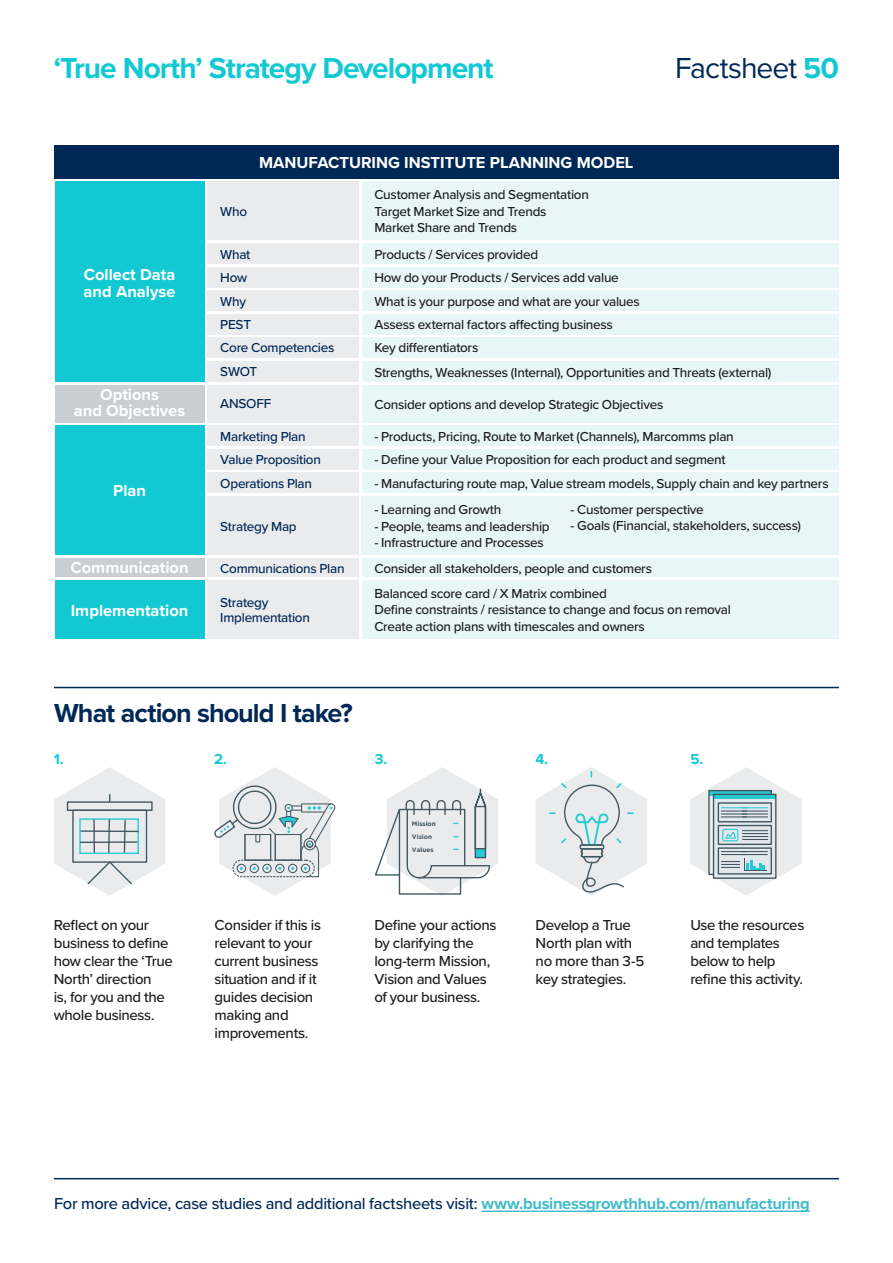
<style>
.page{position:relative;width:893px;height:1263px;background:#fff}
.page>*{position:absolute;margin:0;border:0;box-sizing:border-box;transform-origin:0 0}
.t1{font:700 30px "Proxima Nova";letter-spacing:-.035em;color:#12c9d3}
.t2{font:30px "Proxima Nova";letter-spacing:-.035em;color:#002856}
.t3{font:700 27px "Proxima Nova";letter-spacing:-.035em;color:#002856}
.t4{font:700 16.5px/16.5px "Proxima Nova";color:#fff}
.t5{font:500 16.5px "Proxima Nova";letter-spacing:-.015em;color:#002856}
.t6{font:500 15px/18px "Proxima Nova";letter-spacing:-.025em;color:#1d1d1b}
.t7{font:700 15px "Proxima Nova";color:#12c9d3}
.t8{font:500 13.5px/23.5px "Proxima Nova";letter-spacing:-.02em;color:#1d1d1b}
.t9{font:500 13.5px/23.4px "Proxima Nova";letter-spacing:-.02em;color:#002856}
.t10{font:700 6.45px/12.8px "Gotham";color:#405762}
.s1{font-weight:700;color:#12c9d3}
.s2{font-weight:700;color:#41bbc9}
</style>
<div class="page">
<div style="left:208px;top:181px;width:151px;height:59px;background:#e9ebed"></div>
<div style="left:208px;top:385px;width:151px;height:37px;background:#e9ebed"></div>
<div style="left:55px;top:385px;width:150px;height:37px;background:#cacdd2"></div>
<div style="left:362px;top:385px;width:477px;height:37px;background:#e9f6f8"></div>
<div style="left:208px;top:558px;width:151px;height:19px;background:#e9ebed"></div>
<div style="left:55px;top:558px;width:150px;height:19px;background:#cacdd2"></div>
<div style="left:362px;top:558px;width:477px;height:19px;background:#e9f6f8"></div>
<div style="left:55px;top:145px;width:784px;height:33px;background:#002856"></div>
<div style="left:55px;top:181px;width:150px;height:201px;background:#12c9d3"></div>
<div style="left:55px;top:426px;width:150px;height:129px;background:#12c9d3"></div>
<div style="left:55px;top:580px;width:150px;height:59px;background:#12c9d3"></div>
<div style="left:208px;top:361px;width:151px;height:21px;background:#e9ebed"></div>
<div style="left:208px;top:338px;width:151px;height:20px;background:#e9ebed"></div>
<div style="left:208px;top:314px;width:151px;height:20px;background:#e9ebed"></div>
<div style="left:208px;top:291px;width:151px;height:20px;background:#e9ebed"></div>
<div style="left:208px;top:267px;width:151px;height:20px;background:#e9ebed"></div>
<div style="left:208px;top:243px;width:151px;height:21px;background:#e9ebed"></div>
<div style="left:362px;top:181px;width:477px;height:59px;background:#e9f6f8"></div>
<div style="left:208px;top:496px;width:151px;height:59px;background:#e9ebed"></div>
<div style="left:362px;top:496px;width:477px;height:59px;background:#e9f6f8"></div>
<div style="left:208px;top:580px;width:151px;height:59px;background:#e9ebed"></div>
<div style="left:362px;top:580px;width:477px;height:59px;background:#e9f6f8"></div>
<div style="left:362px;top:361px;width:477px;height:21px;background:#e9f6f8"></div>
<div style="left:362px;top:338px;width:477px;height:20px;background:#e9f6f8"></div>
<div style="left:362px;top:314px;width:477px;height:20px;background:#e9f6f8"></div>
<div style="left:208px;top:473px;width:151px;height:20px;background:#e9ebed"></div>
<div style="left:208px;top:449px;width:151px;height:20px;background:#e9ebed"></div>
<div style="left:208px;top:426px;width:151px;height:20px;background:#e9ebed"></div>
<div style="left:362px;top:473px;width:477px;height:20px;background:#e9f6f8"></div>
<div style="left:362px;top:449px;width:477px;height:20px;background:#e9f6f8"></div>
<div style="left:362px;top:426px;width:477px;height:20px;background:#e9f6f8"></div>
<div style="left:362px;top:291px;width:477px;height:20px;background:#e9f6f8"></div>
<div style="left:362px;top:267px;width:477px;height:20px;background:#e9f6f8"></div>
<div style="left:362px;top:243px;width:477px;height:21px;background:#e9f6f8"></div>
<hr style="left:54px;top:687px;width:785px;height:1px;background:#002856">
<svg style="left:536px;top:767px;width:111px;height:129px"></svg>
<svg style="left:54px;top:767px;width:111px;height:129px"></svg>
<hr style="left:81px;top:830px;width:58px;height:2px;background:#405762">
<hr style="left:80px;top:841px;width:57px;height:2px;background:#405762">
<svg style="left:690px;top:767px;width:112px;height:129px"></svg>
<svg style="left:214px;top:767px;width:121px;height:129px"></svg>
<svg style="left:375px;top:767px;width:123px;height:129px"></svg>
<hr style="left:54px;top:1178px;width:785px;height:1px;background:#002856">
<hr style="left:481px;top:1210px;width:329px;height:2px;background:#41bbc9">
<h1 class="t1" style="left:54px;top:45px;width:441px">‘True North’ Strategy Development</h1>
<h1 class="t2" style="left:675px;top:45px;width:165px">Factsheet <span class="s1">50</span></h1>
<p class="t4" style="left:84px;top:266px;width:93px">Collect Data and Analyse</p>
<p class="t4" style="left:74px;top:386px;width:113px;text-align:center">Options<br>and Objectives</p>
<p class="t4" style="left:113px;top:482px;width:34px">Plan</p>
<p class="t4" style="left:70px;top:558px;width:120px">Communication</p>
<p class="t4" style="left:71px;top:601px;width:119px">Implementation</p>
<p class="t9" style="left:220px;top:199px;width:28px">Who</p>
<p class="t4" style="left:259px;top:154px;width:376px">MANUFACTURING INSTITUTE PLANNING MODEL</p>
<p class="t8" style="left:374px;top:186px;width:216px;line-height:16.5px">Customer Analysis and Segmentation<br>Target Market Size and Trends<br>Market Share and Trends</p>
<p class="t9" style="left:220px;top:242px;width:32px">What</p>
<p class="t8" style="left:374px;top:242px;width:399px">Products / Services provided<br>How do your Products / Services add value<br>What is your purpose and what are your values<br>Assess external factors affecting business<br>Key differentiators<br>Strengths, Weaknesses (Internal), Opportunities and Threats (external)</p>
<p class="t8" style="left:374px;top:392px;width:290px">Consider options and develop Strategic Objectives</p>
<p class="t9" style="left:220px;top:266px;width:116px">How<br>Why<br>PEST<br>Core Competencies</p>
<p class="t9" style="left:220px;top:359px;width:38px">SWOT</p>
<p class="t9" style="left:220px;top:392px;width:52px">ANSOFF</p>
<p class="t9" style="left:220px;top:424px;width:102px">Marketing Plan<br>Value Proposition<br>Operations Plan</p>
<p class="t9" style="left:220px;top:514px;width:78px">Strategy Map</p>
<p class="t9" style="left:220px;top:556px;width:126px">Communications Plan</p>
<p class="t9" style="left:220px;top:594px;width:91px;line-height:15px">Strategy<br>Implementation</p>
<p class="t8" style="left:374px;top:424px;width:361px">- Products, Pricing, Route to Market (Channels), Marcomms plan</p>
<p class="t8" style="left:374px;top:447px;width:353px">- Define your Value Proposition for each product and segment</p>
<p class="t8" style="left:374px;top:471px;width:456px">- Manufacturing route map, Value stream models, Supply chain and key partners</p>
<p class="t8" style="left:374px;top:497px;width:129px">- Learning and Growth</p>
<p class="t8" style="left:374px;top:514px;width:177px">- People, teams and leadership</p>
<p class="t8" style="left:374px;top:530px;width:171px">- Infrastructure and Processes</p>
<p class="t8" style="left:570px;top:497px;width:135px">- Customer perspective</p>
<p class="t8" style="left:570px;top:513px;width:232px">- Goals (Financial, stakeholders, success)</p>
<p class="t8" style="left:374px;top:555px;width:279px;line-height:25.5px">Consider all stakeholders, people and customers<br>Balanced score card / X Matrix combined</p>
<p class="t8" style="left:374px;top:601px;width:358px;line-height:16.5px">Define constraints / resistance to change and focus on removal<br>Create action plans with timescales and owners</p>
<h2 class="t3" style="left:54px;top:693px;width:300px">What action should I take?</h2>
<p class="t7" style="left:54px;top:748px;width:11px">1.</p>
<p class="t7" style="left:214px;top:748px;width:14px">2.</p>
<p class="t7" style="left:375px;top:748px;width:14px">3.</p>
<p class="t7" style="left:535px;top:748px;width:14px">4.</p>
<p class="t7" style="left:691px;top:748px;width:14px">5.</p>
<p class="t10" style="left:412px;top:817px;width:25px">Mission<br>Vision<br>Values</p>
<p class="t6" style="left:215px;top:915px;width:108px">Consider if this is relevant to your current business situation and if it guides decision making and improvements.</p>
<p class="t6" style="left:374px;top:915px;width:124px">Define your actions by clarifying the long-term Mission,<br>Vision and Values of your business.</p>
<p class="t6" style="left:536px;top:915px;width:110px">Develop a True<br>North plan with no more than 3-5 key strategies.</p>
<p class="t6" style="left:54px;top:915px;width:121px">Reflect on your business to define how clear the ‘True<br>North’ direction<br>is, for you and the whole business.</p>
<p class="t6" style="left:690px;top:915px;width:116px">Use the resources and templates below to help refine this activity.</p>
<p class="t5" style="left:54px;top:1191px;width:757px">For more advice, case studies and additional factsheets visit: <span class="s2">www.businessgrowthhub.com/manufacturing</span></p>
</div>
